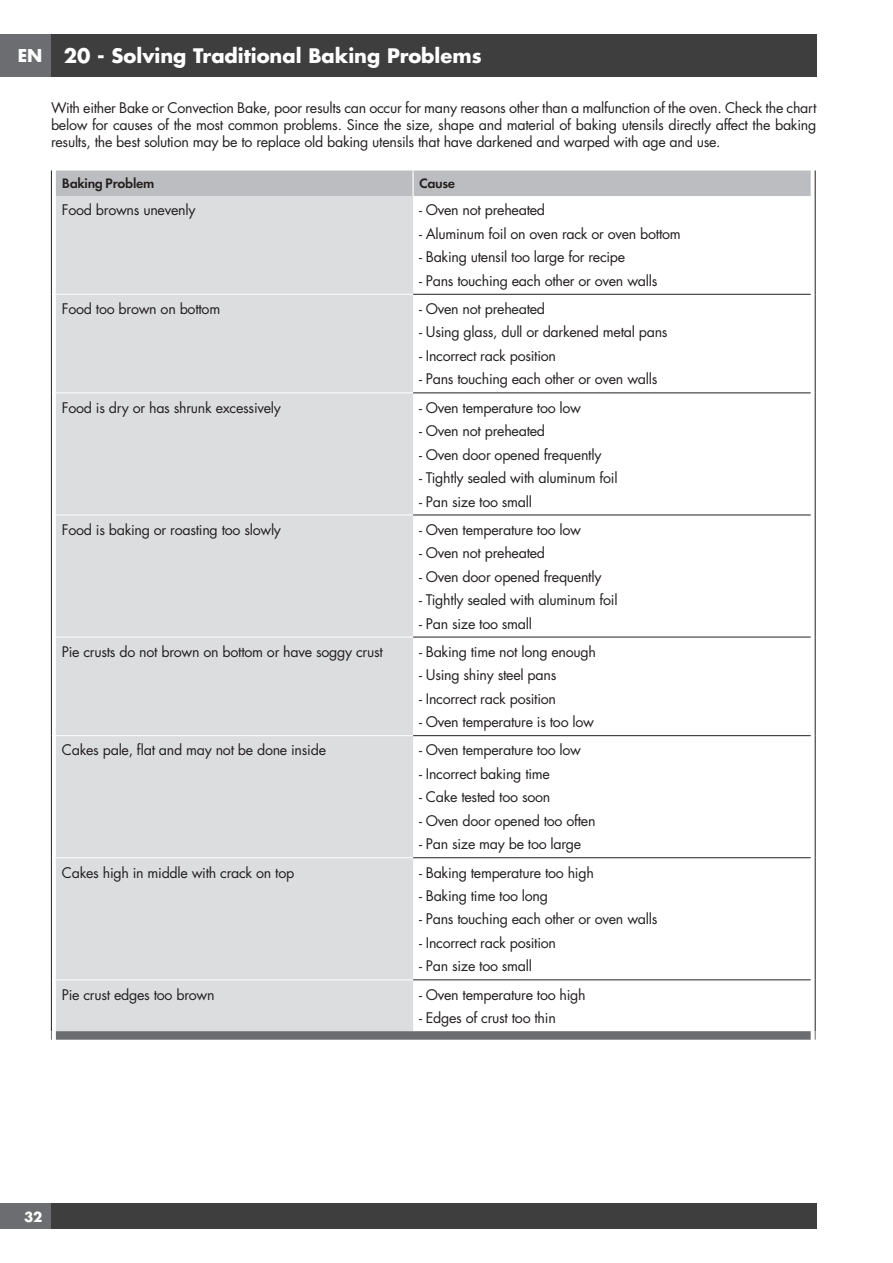
<style>
.page{position:relative;width:893px;height:1263px;background:#fff}
.page>*{position:absolute;margin:0;border:0;box-sizing:border-box;transform-origin:0 0}
.t1{font:700 19.5px "Futura";color:#fff}
.t2{font:700 17.25px "Futura";color:#fff}
.t3{font:14.25px/17.1px "Futura";letter-spacing:-.02em;color:#231f20;text-align:justify}
.t4{font:14.25px "Futura Dem Bld";letter-spacing:-.02em;color:#231f20}
.t5{font:700 13.5px "Futura";color:#fff}
</style>
<div class="page">
<div style="left:0;top:34px;width:51px;height:43px;background:#6c6d70"></div>
<div style="left:51px;top:34px;width:765px;height:43px;background:#3e3e3f"></div>
<div style="left:0;top:1203px;width:51px;height:26px;background:#6c6d70"></div>
<div style="left:51px;top:1203px;width:765px;height:26px;background:#3e3e3f"></div>
<svg style="left:413px;top:196px;width:402px;height:835px"></svg>
<div style="left:56px;top:196px;width:357px;height:835px;background:#dcdddf"></div>
<hr style="left:51px;top:196px;width:1px;height:98px;background:#231f20">
<hr style="left:815px;top:196px;width:1px;height:98px;background:#231f20">
<hr style="left:51px;top:294px;width:1px;height:99px;background:#231f20">
<hr style="left:815px;top:294px;width:1px;height:99px;background:#231f20">
<hr style="left:51px;top:393px;width:1px;height:122px;background:#231f20">
<hr style="left:815px;top:393px;width:1px;height:122px;background:#231f20">
<hr style="left:51px;top:515px;width:1px;height:122px;background:#231f20">
<hr style="left:815px;top:515px;width:1px;height:122px;background:#231f20">
<hr style="left:51px;top:637px;width:1px;height:99px;background:#231f20">
<hr style="left:815px;top:637px;width:1px;height:99px;background:#231f20">
<hr style="left:51px;top:736px;width:1px;height:122px;background:#231f20">
<hr style="left:815px;top:736px;width:1px;height:122px;background:#231f20">
<hr style="left:51px;top:858px;width:1px;height:122px;background:#231f20">
<hr style="left:815px;top:858px;width:1px;height:122px;background:#231f20">
<hr style="left:51px;top:980px;width:1px;height:51px;background:#231f20">
<hr style="left:815px;top:980px;width:1px;height:51px;background:#231f20">
<div style="left:51px;top:171px;width:765px;height:25px;background:#bcbdc0"></div>
<svg style="left:51px;top:1031px;width:765px;height:9px;background:#757679"></svg>
<hr style="left:413px;top:294px;width:398px;height:1px;background:#231f20">
<hr style="left:413px;top:393px;width:398px;height:1px;background:#231f20">
<hr style="left:413px;top:515px;width:398px;height:1px;background:#231f20">
<hr style="left:413px;top:637px;width:398px;height:1px;background:#231f20">
<hr style="left:413px;top:735px;width:398px;height:1px;background:#231f20">
<hr style="left:413px;top:857px;width:398px;height:1px;background:#231f20">
<hr style="left:413px;top:979px;width:398px;height:1px;background:#231f20">
<hr style="left:412px;top:171px;width:2px;height:25px;background:#fff">
<hr style="left:56px;top:294px;width:357px;height:1px;background:#fff">
<hr style="left:56px;top:393px;width:357px;height:1px;background:#fff">
<hr style="left:56px;top:515px;width:357px;height:1px;background:#fff">
<hr style="left:56px;top:637px;width:357px;height:1px;background:#fff">
<hr style="left:56px;top:735px;width:357px;height:1px;background:#fff">
<hr style="left:56px;top:857px;width:357px;height:1px;background:#fff">
<hr style="left:56px;top:979px;width:357px;height:1px;background:#fff">
<p class="t2" style="left:18px;top:44px;width:26px">EN</p>
<h1 class="t1" style="left:64px;top:43px;width:419px">20 - Solving Traditional Baking Problems</h1>
<p class="t3" style="left:51px;top:99px;width:767px">With either Bake or Convection Bake, poor results can occur for many reasons other than a malfunction of the oven. Check the chart below for causes of the most common problems. Since the size, shape and material of baking utensils directly affect the baking results, the best solution may be to replace old baking utensils that have darkened and warped with age and use.</p>
<p class="t4" style="left:62px;top:174px;width:94px">Baking Problem</p>
<p class="t4" style="left:419px;top:174px;width:38px">Cause</p>
<p class="t3" style="left:62px;top:201px;width:135px">Food browns unevenly</p>
<p class="t3" style="left:419px;top:201px;width:128px">- Oven not preheated</p>
<p class="t3" style="left:419px;top:225px;width:263px">- Aluminum foil on oven rack or oven bottom</p>
<p class="t3" style="left:419px;top:248px;width:208px">- Baking utensil too large for recipe</p>
<p class="t3" style="left:419px;top:272px;width:240px">- Pans touching each other or oven walls</p>
<p class="t3" style="left:62px;top:300px;width:160px">Food too brown on bottom</p>
<p class="t3" style="left:419px;top:300px;width:128px">- Oven not preheated</p>
<p class="t3" style="left:419px;top:323px;width:250px">- Using glass, dull or darkened metal pans</p>
<p class="t3" style="left:419px;top:347px;width:138px">- Incorrect rack position</p>
<p class="t3" style="left:419px;top:370px;width:240px">- Pans touching each other or oven walls</p>
<p class="t3" style="left:62px;top:399px;width:221px">Food is dry or has shrunk excessively</p>
<p class="t3" style="left:419px;top:399px;width:163px">- Oven temperature too low</p>
<p class="t3" style="left:419px;top:422px;width:128px">- Oven not preheated</p>
<p class="t3" style="left:419px;top:445px;width:184px">- Oven door opened frequently</p>
<p class="t3" style="left:419px;top:469px;width:200px">- Tightly sealed with aluminum foil</p>
<p class="t3" style="left:419px;top:492px;width:114px">- Pan size too small</p>
<p class="t3" style="left:62px;top:521px;width:221px">Food is baking or roasting too slowly</p>
<p class="t3" style="left:419px;top:521px;width:163px">- Oven temperature too low</p>
<p class="t3" style="left:419px;top:544px;width:128px">- Oven not preheated</p>
<p class="t3" style="left:419px;top:568px;width:184px">- Oven door opened frequently</p>
<p class="t3" style="left:419px;top:591px;width:200px">- Tightly sealed with aluminum foil</p>
<p class="t3" style="left:419px;top:615px;width:114px">- Pan size too small</p>
<p class="t3" style="left:62px;top:643px;width:322px">Pie crusts do not brown on bottom or have soggy crust</p>
<p class="t3" style="left:419px;top:643px;width:178px">- Baking time not long enough</p>
<p class="t3" style="left:419px;top:666px;width:139px">- Using shiny steel pans</p>
<p class="t3" style="left:419px;top:690px;width:138px">- Incorrect rack position</p>
<p class="t3" style="left:419px;top:713px;width:176px">- Oven temperature is too low</p>
<p class="t3" style="left:62px;top:741px;width:266px">Cakes pale, flat and may not be done inside</p>
<p class="t3" style="left:419px;top:741px;width:163px">- Oven temperature too low</p>
<p class="t3" style="left:419px;top:765px;width:132px">- Incorrect baking time</p>
<p class="t3" style="left:419px;top:788px;width:133px">- Cake tested too soon</p>
<p class="t3" style="left:419px;top:812px;width:178px">- Oven door opened too often</p>
<p class="t3" style="left:419px;top:835px;width:164px">- Pan size may be too large</p>
<p class="t3" style="left:62px;top:863px;width:234px">Cakes high in middle with crack on top</p>
<p class="t3" style="left:419px;top:863px;width:176px">- Baking temperature too high</p>
<p class="t3" style="left:419px;top:887px;width:131px">- Baking time too long</p>
<p class="t3" style="left:419px;top:910px;width:240px">- Pans touching each other or oven walls</p>
<p class="t3" style="left:419px;top:934px;width:138px">- Incorrect rack position</p>
<p class="t3" style="left:419px;top:957px;width:114px">- Pan size too small</p>
<p class="t3" style="left:62px;top:986px;width:154px">Pie crust edges too brown</p>
<p class="t3" style="left:419px;top:986px;width:168px">- Oven temperature too high</p>
<p class="t3" style="left:419px;top:1009px;width:138px">- Edges of crust too thin</p>
<p class="t5" style="left:24px;top:1207px;width:20px">32</p>
</div>
